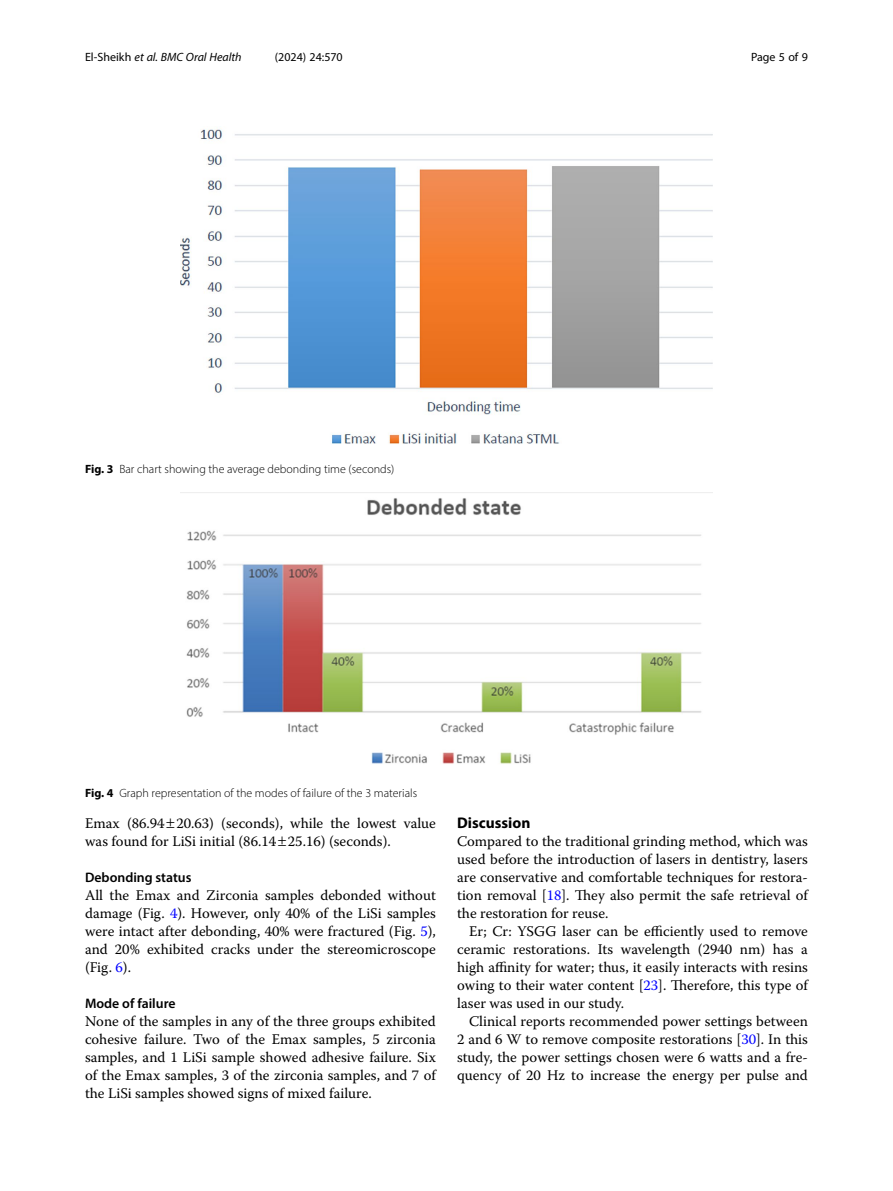
<style>
.page{position:relative;width:893px;height:1191px;background:#fff}
.page>*{position:absolute;margin:0;border:0;box-sizing:border-box;transform-origin:0 0}
.Head_1{font:700 15.45px "Myriad Pro";color:#000}
.Body_Text{font:14.7px/18px "Warnock Pro";color:#000;text-align:justify}
.Body_Text_Indent{font:14.7px/18px "Warnock Pro";color:#000;text-align:justify}
.Head_2{font:600 13.8px "Myriad Pro";color:#000}
.Figure_Caption{font:300 12px "Myriad Pro";color:#000}
.t1{font:italic 12px "Myriad Pro";color:#000}
.t2{font:12px "Myriad Pro";color:#000}
.s1{font-style:normal}
.s2{font-weight:700}
.s3{color:#00f}
</style>
<div class="page">
<img style="left:186px;top:498px;width:516px;height:266px">
<img style="left:181px;top:129px;width:531px;height:315px">
<p class="t1" style="left:85px;top:50px;width:158px"><span class="s1">El-Sheikh</span> et al. BMC Oral Health</p>
<p class="t2" style="left:275px;top:50px;width:70px">(2024) 24:570</p>
<p class="t2" style="left:751px;top:50px;width:58px">Page 5 of 9</p>
<p class="Figure_Caption" style="left:85px;top:462px;width:311px"><span class="s2">Fig. 3</span> Bar chart showing the average debonding time (seconds)</p>
<p class="Figure_Caption" style="left:85px;top:786px;width:334px"><span class="s2">Fig. 4</span> Graph representation of the modes of failure of the 3 materials</p>
<p class="Body_Text" style="left:85px;top:814px;width:352px">Emax (86.94 20.63) (seconds), while the lowest value was found for LiSi initial (86.14 25.16) (seconds).</p>
<p class="Head_2" style="left:85px;top:869px;width:108px">Debonding status</p>
<p class="Body_Text" style="left:85px;top:886px;width:352px">All the Emax and Zirconia samples debonded without damage (Fig. <span class="s3">4</span>). However, only 40% of the LiSi samples were intact after debonding, 40% were fractured (Fig. <span class="s3">5</span>), and 20% exhibited cracks under the stereomicroscope (Fig. <span class="s3">6</span>).</p>
<p class="Head_2" style="left:85px;top:995px;width:92px">Mode of failure</p>
<p class="Body_Text" style="left:85px;top:1012px;width:352px">None of the samples in any of the three groups exhibited cohesive failure. Two of the Emax samples, 5 zirconia samples, and 1 LiSi sample showed adhesive failure. Six of the Emax samples, 3 of the zirconia samples, and 7 of the LiSi samples showed signs of mixed failure.</p>
<p class="Head_1" style="left:457px;top:813px;width:75px">Discussion</p>
<p class="Body_Text" style="left:457px;top:832px;width:352px">Compared to the traditional grinding method, which was used before the introduction of lasers in dentistry, lasers are conservative and comfortable techniques for restora&shy;tion removal [<span class="s3">18</span>]. They also permit the safe retrieval of the restoration for reuse.</p>
<p class="Body_Text_Indent" style="left:457px;top:922px;width:352px;text-indent:12px">Er; Cr: YSGG laser can be efficiently used to remove ceramic restorations. Its wavelength (2940 nm) has a high affinity for water; thus, it easily interacts with resins owing to their water content [<span class="s3">23</span>]. Therefore, this type of laser was used in our study.</p>
<p class="Body_Text_Indent" style="left:457px;top:1012px;width:352px;text-indent:12px">Clinical reports recommended power settings between 2 and 6 W to remove composite restorations [<span class="s3">30</span>]. In this study, the power settings chosen were 6 watts and a fre&shy;quency of 20 Hz to increase the energy per pulse and</p>
</div>
